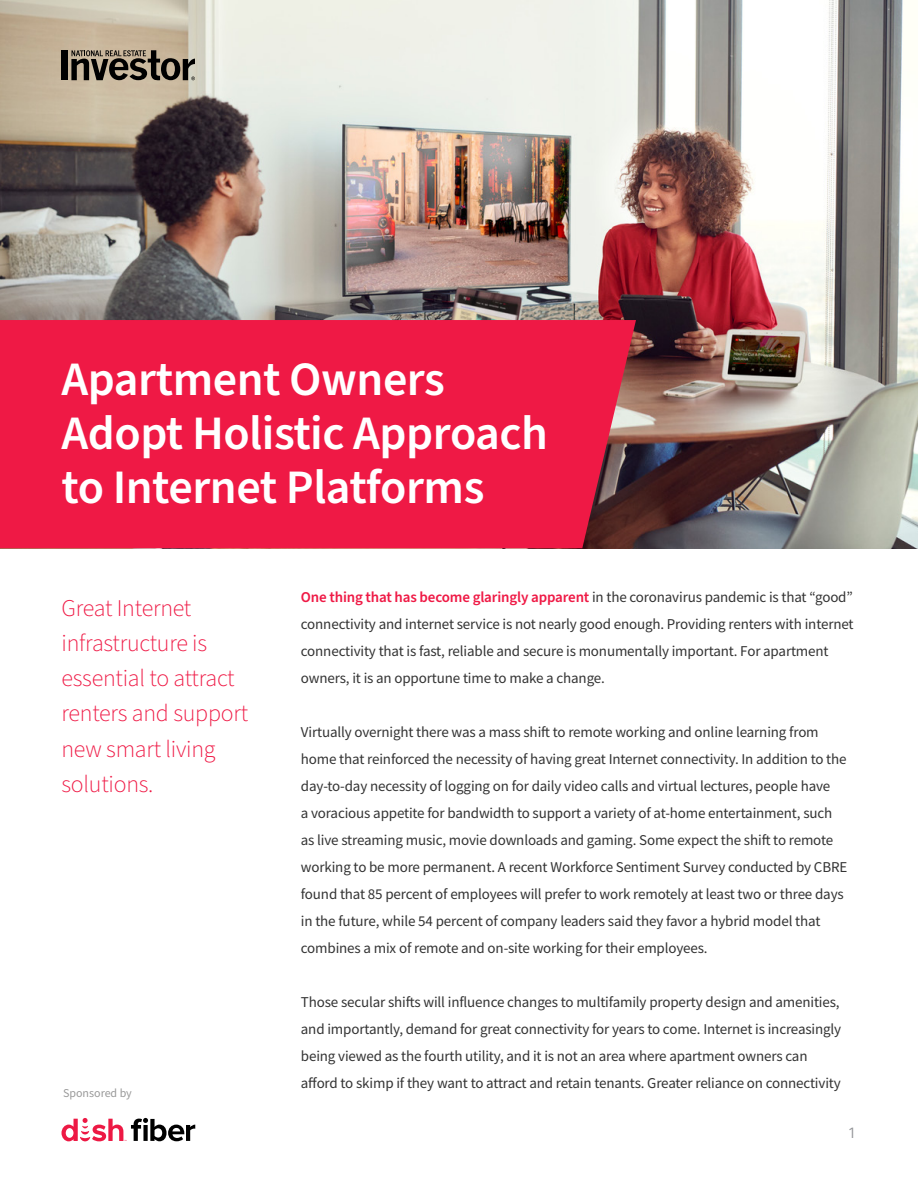
<style>
.page{position:relative;width:918px;height:1188px;background:#fff}
.page>*{position:absolute;margin:0;border:0;box-sizing:border-box;transform-origin:0 0}
.t1{font:600 48px/54px "Source Sans Pro";letter-spacing:-.01em;color:#fff}
.t2{font:300 24px/35.2px "Source Sans Pro";letter-spacing:-.01em;color:#ef1945}
.t3{font:15px/27px "Source Sans Pro";letter-spacing:-.01em;color:#333}
.t4{font:15px "Siemens Sans Global";color:#939598}
.t5{font:12px "Source Sans Pro";color:#999}
.s1{font-weight:600;color:#ef1945}
</style>
<div class="page">
<svg style="left:62px;top:1118px;width:133px;height:23px"></svg>
<img style="left:0;top:1px;width:918px;height:547px">
<div style="left:0;top:320px;width:636px;height:228px;background:#ef1945"></div>
<div style="left:62px;top:50px;width:6px;height:30px;background:#000"></div>
<svg style="left:71px;top:50px;width:124px;height:30px;background:#6e6557"></svg>
<h1 class="t1" style="left:62px;top:354px;width:488px">Apartment Owners<br>Adopt Holistic Approach to Internet Platforms</h1>
<h2 class="t2" style="left:62px;top:591px;width:188px">Great Internet infrastructure is essential to attract renters and support new smart living solutions.</h2>
<p class="t5" style="left:63px;top:1085px;width:70px">Sponsored by</p>
<p class="t3" style="left:301px;top:583px;width:554px"><span class="s1">One thing that has become glaringly apparent</span> in the coronavirus pandemic is that “good” connectivity and internet service is not nearly good enough. Providing renters with internet connectivity that is fast, reliable and secure is monumentally important. For apartment owners, it is an opportune time to make a change.</p>
<p class="t3" style="left:301px;top:718px;width:548px">Virtually overnight there was a mass shift to remote working and online learning from home that reinforced the necessity of having great Internet connectivity. In addition to the day-to-day necessity of logging on for daily video calls and virtual lectures, people have<br>a voracious appetite for bandwidth to support a variety of at-home entertainment, such as live streaming music, movie downloads and gaming. Some expect the shift to remote working to be more permanent. A recent Workforce Sentiment Survey conducted by CBRE found that 85 percent of employees will prefer to work remotely at least two or three days in the future, while 54 percent of company leaders said they favor a hybrid model that combines a mix of remote and on-site working for their employees.</p>
<p class="t3" style="left:301px;top:988px;width:542px">Those secular shifts will influence changes to multifamily property design and amenities, and importantly, demand for great connectivity for years to come. Internet is increasingly being viewed as the fourth utility, and it is not an area where apartment owners can afford to skimp if they want to attract and retain tenants. Greater reliance on connectivity</p>
<p class="t4" style="left:848px;top:1122px;width:10px">1</p>
</div>
